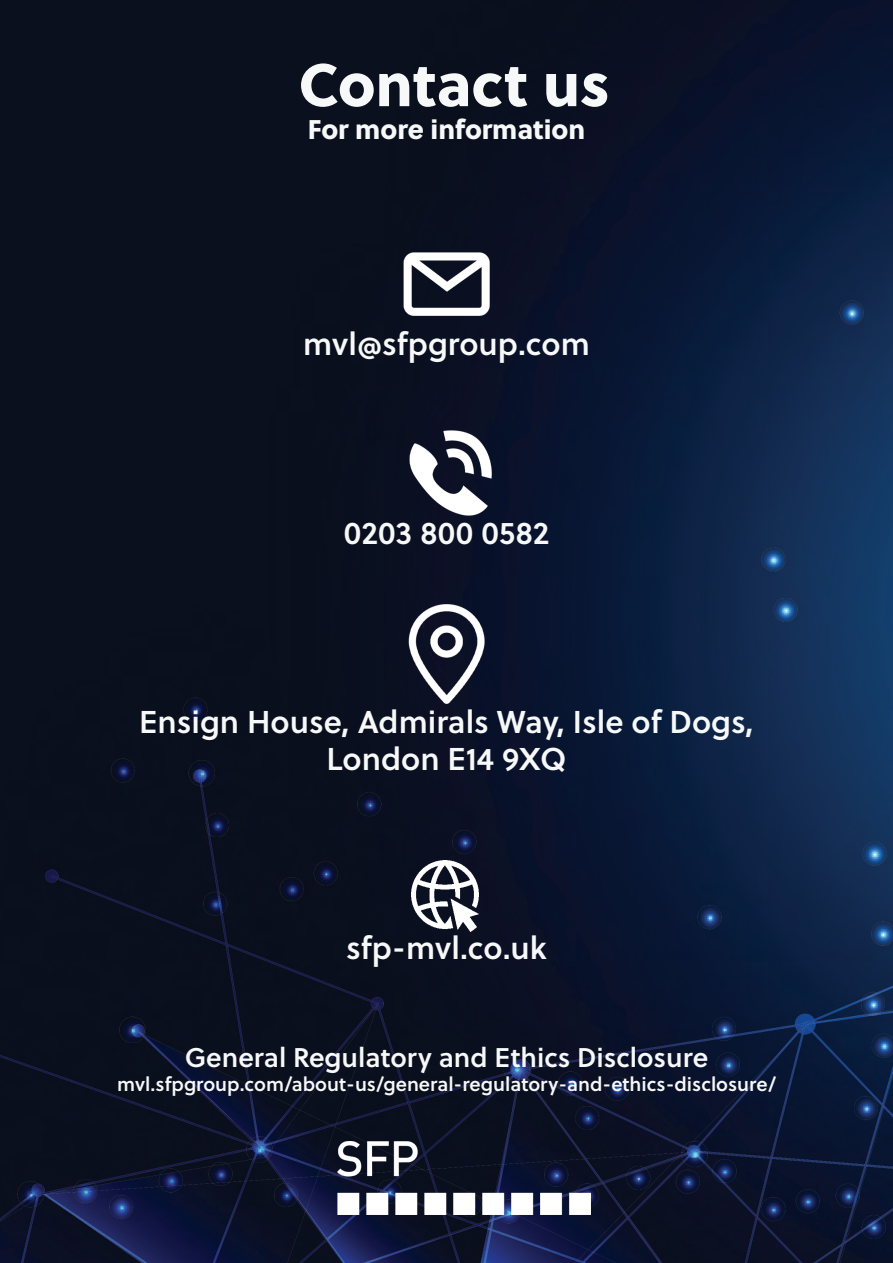
<style>
.page{position:relative;width:893px;height:1263px;background:#fff}
.page>*{position:absolute;margin:0;border:0;box-sizing:border-box;transform-origin:0 0}
.t1{font:60px "Soleil Xb";color:#f7f8f8}
.t2{font:31.5px/37.8px "Soleil Sb";color:#f7f8f8;text-align:center}
.t3{font:27px "Soleil Sb";color:#f7f8f8}
.t4{font:27px "Soleil Xb";color:#f7f8f8}
.t5{font:19.5px "Soleil Sb";color:#f7f8f8}
</style>
<div class="page">
<img style="left:0;top:0;width:893px;height:1263px">
<img style="left:337px;top:1142px;width:253px;height:72px">
<img style="left:410px;top:430px;width:82px;height:86px">
<img style="left:403px;top:252px;width:87px;height:63px">
<img style="left:409px;top:604px;width:75px;height:100px">
<img style="left:411px;top:861px;width:68px;height:70px">
<h1 class="t1" style="left:298px;top:37px;width:313px">Contact us</h1>
<p class="t4" style="left:308px;top:108px;width:279px">For more information</p>
<p class="t2" style="left:303px;top:323px;width:288px">mvl@sfpgroup.com</p>
<p class="t2" style="left:344px;top:512px;width:207px">0203 800 0582</p>
<p class="t2" style="left:139px;top:701px;width:616px">Ensign House, Admirals Way, Isle of Dogs,<br>London E14 9XQ</p>
<p class="t2" style="left:346px;top:928px;width:202px">sfp-mvl.co.uk</p>
<p class="t3" style="left:185px;top:1037px;width:525px">General Regulatory and Ethics Disclosure</p>
<p class="t5" style="left:117px;top:1069px;width:660px">mvl.sfpgroup.com/about-us/general-regulatory-and-ethics-disclosure/</p>
</div>
